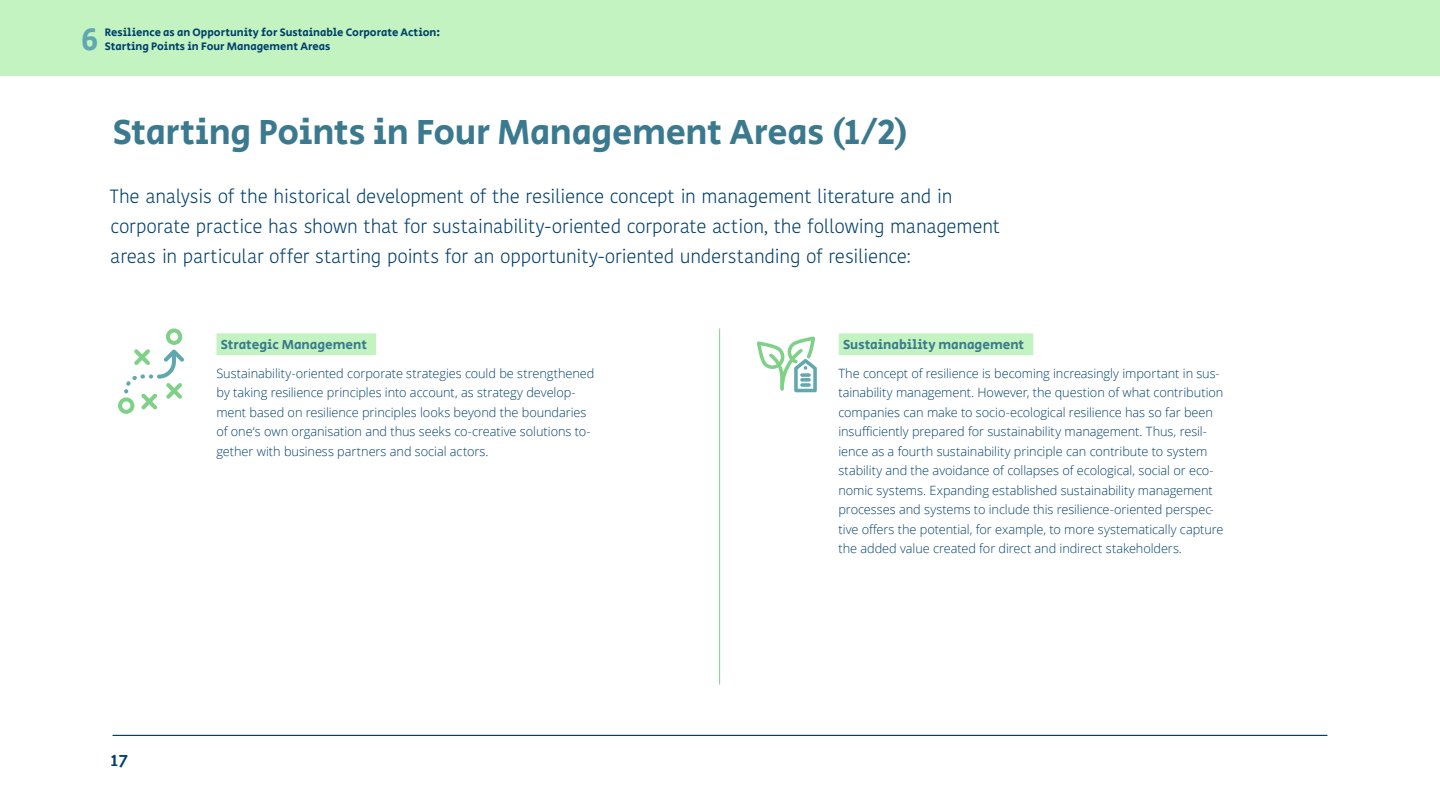
<style>
.page{position:relative;width:1440px;height:810px;background:#fff}
.page>*{position:absolute;margin:0;border:0;box-sizing:border-box;transform-origin:0 0}
.t1{font:36px "Secular One";letter-spacing:-.01em;color:#3b7a8e}
.t2{font:32.1px "Secular One";color:#60a8b0}
.t3{font:600 19.5px "Palanquin";color:#003f6b}
.t4{font:300 19.12px/30px "Kohinoor Bangla";letter-spacing:-.015em;color:#003f6b}
.t5{font:13.5px "Secular One";color:#3b7a8e}
.t6{font:300 12.75px/19.5px "Open Sans";letter-spacing:-.005em;color:#003f6b}
.t7{font:11.25px/13.9px "Secular One";color:#003f6b}
</style>
<div class="page">
<hr style="left:113px;top:735px;width:1214px;height:1px;background:#003f6b">
<div style="left:0;top:0;width:1440px;height:75px;background:#c3f3c0"></div>
<div style="left:217px;top:333px;width:159px;height:22px;background:#c3f3c0"></div>
<svg style="left:118px;top:328px;width:66px;height:86px"></svg>
<div style="left:839px;top:333px;width:194px;height:22px;background:#c3f3c0"></div>
<svg style="left:757px;top:337px;width:60px;height:55px"></svg>
<hr style="left:719px;top:329px;width:1px;height:355px;background:#7ed187">
<h2 class="t2" style="left:81px;top:17px;width:19px">6</h2>
<p class="t7" style="left:105px;top:26px;width:337px">Resilience as an Opportunity for Sustainable Corporate Action:<br>Starting Points in Four Management Areas</p>
<h1 class="t1" style="left:113px;top:107px;width:797px">Starting Points in Four Management Areas (1/2)</h1>
<p class="t4" style="left:110px;top:181px;width:892px">The analysis of the historical development of the resilience concept in management literature and in corporate practice has shown that for sustainability-oriented corporate action, the following management areas in particular offer starting points for an opportunity-oriented understanding of resilience:</p>
<p class="t5" style="left:221px;top:335px;width:148px">Strategic Management</p>
<p class="t6" style="left:216px;top:363px;width:380px">Sustainability-oriented corporate strategies could be strengthened by taking resilience principles into account, as strategy develop&shy;ment based on resilience principles looks beyond the boundaries of one‘s own organisation and thus seeks co-creative solutions to&shy;gether with business partners and social actors.</p>
<h3 class="t3" style="left:110px;top:748px;width:20px">17</h3>
<p class="t5" style="left:843px;top:335px;width:183px">Sustainability management</p>
<p class="t6" style="left:838px;top:363px;width:387px">The concept of resilience is becoming increasingly important in sus&shy;tainability management. However, the question of what contribution companies can make to socio-ecological resilience has so far been insufficiently prepared for sustainability management. Thus, resil&shy;ience as a fourth sustainability principle can contribute to system stability and the avoidance of collapses of ecological, social or eco&shy;nomic systems. Expanding established sustainability management processes and systems to include this resilience-oriented perspec&shy;tive offers the potential, for example, to more systematically capture the added value created for direct and indirect stakeholders.</p>
</div>
